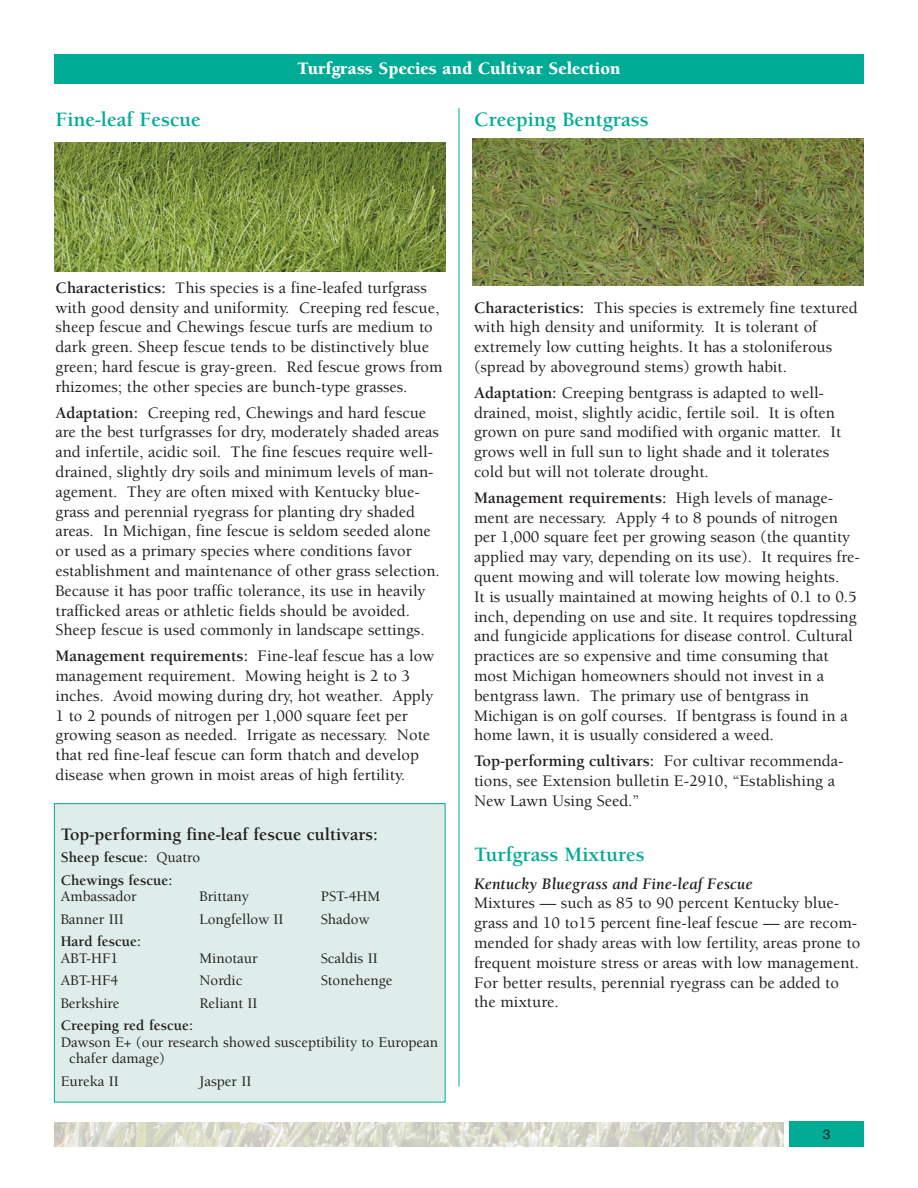
<style>
.page{position:relative;width:918px;height:1188px;background:#fff}
.page>*{position:absolute;margin:0;border:0;box-sizing:border-box;transform-origin:0 0}
.t1{font:700 21px "Berkeley";color:#00ab96}
.t2{font:700 18px "Berkeley";color:#231f20}
.t3{font:900 18px "Berkeley";color:#fff}
.t4{font:500 16.5px/19.8px "Berkeley";color:#231f20}
.t5{font:italic 700 16.5px "Berkeley";color:#231f20}
.t6{font:500 15px/16.5px "Berkeley";color:#231f20}
.t7{font:700 15px/22.5px "Berkeley";color:#231f20}
.t8{font:13.5px "Helvetica";color:#231f20}
.s1{font-weight:700}
.s2{font-weight:500}
</style>
<div class="page">
<img style="left:54px;top:1122px;width:729px;height:25px">
<div style="left:789px;top:1122px;width:75px;height:25px;background:#00ab96"></div>
<div style="left:54px;top:804px;width:391px;height:298px;background:#deede9"></div>
<div style="left:54px;top:803px;width:392px;height:299px;border:1px solid #00ab96"></div>
<div style="left:54px;top:54px;width:810px;height:30px;background:#00ab96"></div>
<hr style="left:459px;top:108px;width:1px;height:979px;background:#00ab96">
<img style="left:472px;top:138px;width:392px;height:148px">
<img style="left:54px;top:143px;width:392px;height:128px">
<p class="t1" style="left:56px;top:111px;width:147px">Fine-leaf Fescue</p>
<p class="t3" style="left:298px;top:61px;width:324px">Turfgrass Species and Cultivar Selection</p>
<p class="t1" style="left:474px;top:111px;width:176px">Creeping Bentgrass</p>
<p class="t4" style="left:56px;top:279px;width:389px"><span class="s1">Characteristics:</span> This species is a fine-leafed turfgrass with good density and uniformity. Creeping red fescue, sheep fescue and Chewings fescue turfs are medium to dark green. Sheep fescue tends to be distinctively blue green; hard fescue is gray-green. Red fescue grows from rhizomes; the other species are bunch-type grasses.</p>
<p class="t4" style="left:56px;top:404px;width:386px"><span class="s1">Adaptation:</span> Creeping red, Chewings and hard fescue are the best turfgrasses for dry, moderately shaded areas and infertile, acidic soil. The fine fescues require well&shy;drained, slightly dry soils and minimum levels of man&shy;agement. They are often mixed with Kentucky blue&shy;grass and perennial ryegrass for planting dry shaded areas. In Michigan, fine fescue is seldom seeded alone or used as a primary species where conditions favor establishment and maintenance of other grass selection.<br>Because it has poor traffic tolerance, its use in heavily trafficked areas or athletic fields should be avoided.<br>Sheep fescue is used commonly in landscape settings.</p>
<p class="t4" style="left:56px;top:648px;width:380px"><span class="s1">Management requirements:</span> Fine-leaf fescue has a low management requirement. Mowing height is 2 to 3 inches. Avoid mowing during dry, hot weather. Apply 1 to 2 pounds of nitrogen per 1,000 square feet per growing season as needed. Irrigate as necessary. Note that red fine-leaf fescue can form thatch and develop disease when grown in moist areas of high fertility.</p>
<p class="t2" style="left:61px;top:827px;width:319px">Top-performing fine-leaf fescue cultivars:</p>
<p class="t7" style="left:61px;top:848px;width:141px">Sheep fescue: <span class="s2">Quatro<br></span>Chewings fescue:</p>
<p class="t6" style="left:61px;top:890px;width:78px">Ambassador</p>
<p class="t6" style="left:199px;top:890px;width:51px">Brittany</p>
<p class="t6" style="left:321px;top:890px;width:61px">PST-4HM</p>
<p class="t6" style="left:61px;top:912px;width:65px">Banner III</p>
<p class="t6" style="left:199px;top:912px;width:85px">Longfellow II</p>
<p class="t6" style="left:321px;top:912px;width:50px">Shadow</p>
<p class="t7" style="left:61px;top:932px;width:82px">Hard fescue:</p>
<p class="t6" style="left:61px;top:951px;width:59px">ABT-HF1</p>
<p class="t6" style="left:199px;top:951px;width:60px">Minotaur</p>
<p class="t6" style="left:321px;top:951px;width:58px">Scaldis II</p>
<p class="t6" style="left:61px;top:974px;width:59px">ABT-HF4</p>
<p class="t6" style="left:199px;top:974px;width:45px">Nordic</p>
<p class="t6" style="left:321px;top:974px;width:73px">Stonehenge</p>
<p class="t6" style="left:61px;top:996px;width:60px">Berkshire</p>
<p class="t6" style="left:199px;top:996px;width:60px">Reliant II</p>
<p class="t7" style="left:61px;top:1016px;width:134px">Creeping red fescue:</p>
<p class="t6" style="left:69px;top:1035px;width:371px;text-indent:-9px">Dawson E+ (our research showed susceptibility to European chafer damage)</p>
<p class="t6" style="left:61px;top:1074px;width:60px">Eureka II</p>
<p class="t6" style="left:199px;top:1074px;width:53px">Jasper II</p>
<p class="t4" style="left:474px;top:299px;width:385px"><span class="s1">Characteristics:</span> This species is extremely fine textured with high density and uniformity. It is tolerant of extremely low cutting heights. It has a stoloniferous (spread by aboveground stems) growth habit.</p>
<p class="t4" style="left:474px;top:384px;width:369px"><span class="s1">Adaptation:</span> Creeping bentgrass is adapted to well&shy;drained, moist, slightly acidic, fertile soil. It is often grown on pure sand modified with organic matter. It grows well in full sun to light shade and it tolerates cold but will not tolerate drought.</p>
<p class="t4" style="left:474px;top:489px;width:387px"><span class="s1">Management requirements:</span> High levels of manage&shy;ment are necessary. Apply 4 to 8 pounds of nitrogen per 1,000 square feet per growing season (the quantity applied may vary, depending on its use). It requires fre&shy;quent mowing and will tolerate low mowing heights.<br>It is usually maintained at mowing heights of 0.1 to 0.5 inch, depending on use and site. It requires topdressing and fungicide applications for disease control. Cultural practices are so expensive and time consuming that most Michigan homeowners should not invest in a bentgrass lawn. The primary use of bentgrass in Michigan is on golf courses. If bentgrass is found in a home lawn, it is usually considered a weed.</p>
<p class="t4" style="left:474px;top:753px;width:371px"><span class="s1">Top-performing cultivars:</span> For cultivar recommenda&shy;tions, see Extension bulletin E-2910, “Establishing a<br>New Lawn Using Seed.”</p>
<p class="t1" style="left:474px;top:846px;width:172px">Turfgrass Mixtures</p>
<p class="t5" style="left:474px;top:877px;width:280px">Kentucky Bluegrass and Fine-leaf Fescue</p>
<p class="t4" style="left:474px;top:895px;width:388px">Mixtures — such as 85 to 90 percent Kentucky blue&shy;grass and 10 to15 percent fine-leaf fescue — are recom&shy;mended for shady areas with low fertility, areas prone to frequent moisture stress or areas with low management.<br>For better results, perennial ryegrass can be added to the mixture.</p>
<p class="t8" style="left:823px;top:1129px;width:9px">3</p>
</div>
